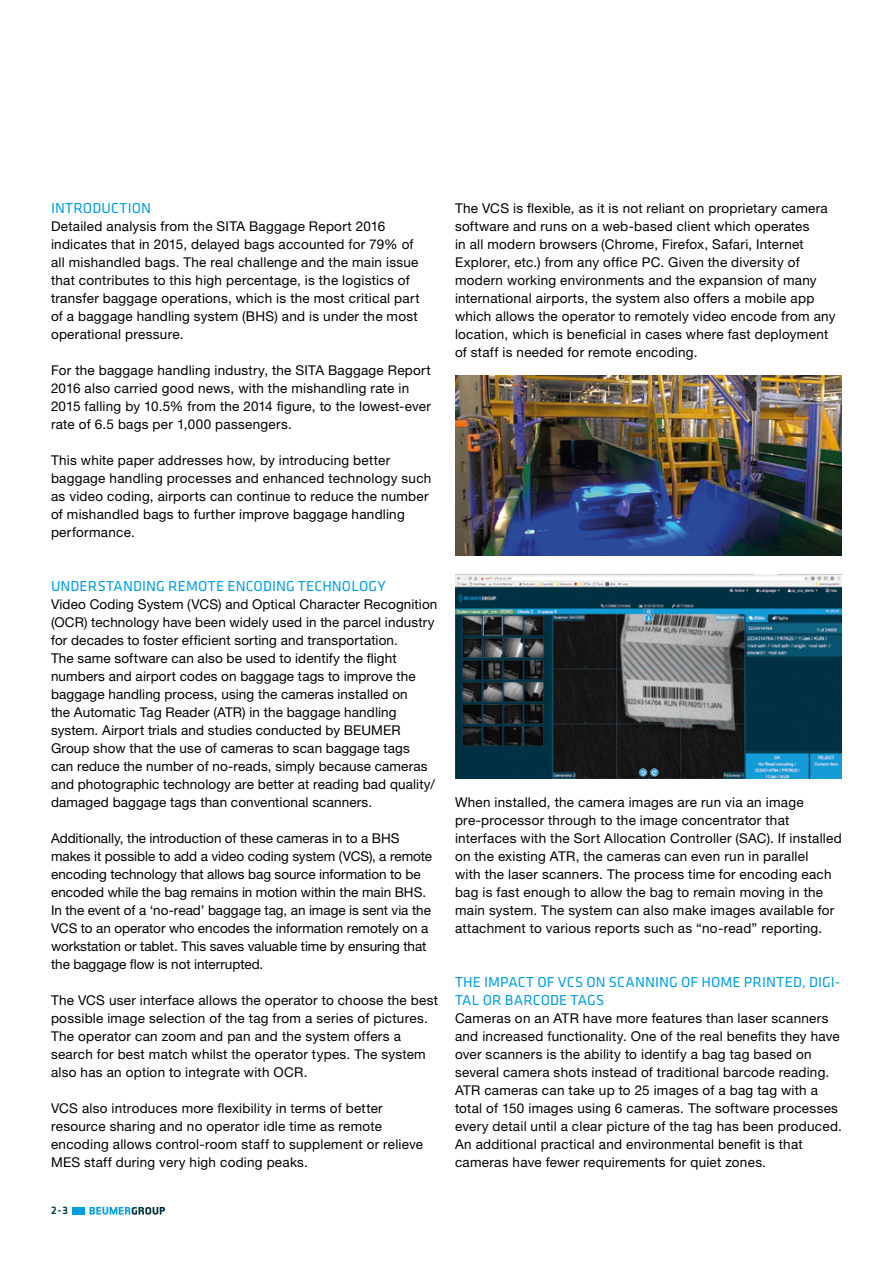
<style>
.page{position:relative;width:893px;height:1263px;background:#fff}
.page>*{position:absolute;margin:0;border:0;box-sizing:border-box;transform-origin:0 0}
.BEU_Subhead_Reg_10pt{font:15px/18px "Klavika";letter-spacing:.005em;color:#009fe3}
._04_Copy{font:13.5px/18px "Helvetica Neue LT Std";letter-spacing:.02em;color:#000}
._04_Copy-2{font:13.5px/18px "Helvetica Neue LT Std";color:#000}
.t1{font:500 11.25px "Klavika";color:#003a47}
</style>
<div class="page">
<img style="left:455px;top:375px;width:387px;height:180px">
<img style="left:455px;top:574px;width:387px;height:204px">
<svg style="left:90px;top:1207px;width:75px;height:7px"></svg>
<div style="left:72px;top:1207px;width:13px;height:7px;background:#009fe3"></div>
<p class="BEU_Subhead_Reg_10pt" style="left:51px;top:199px;width:102px">INTRODUCTION</p>
<p class="_04_Copy" style="left:51px;top:217px;width:370px">Detailed analysis from the SITA Baggage Report 2016 indicates that in 2015, delayed bags accounted for 79% of all mishandled bags. The real challenge and the main issue that contributes to this high percentage, is the logistics of transfer baggage operations, which is the most critical part of a baggage handling system (BHS) and is under the most operational pressure.</p>
<p class="_04_Copy" style="left:51px;top:361px;width:382px">For the baggage handling industry, the SITA Baggage Report 2016 also carried good news, with the mishandling rate in 2015 falling by 10.5% from the 2014 figure, to the lowest-ever rate of 6.5 bags per 1,000 passengers.</p>
<p class="_04_Copy" style="left:51px;top:451px;width:382px">This white paper addresses how, by introducing better baggage handling processes and enhanced technology such as video coding, airports can continue to reduce the number of mishandled bags to further improve baggage handling performance.</p>
<p class="BEU_Subhead_Reg_10pt" style="left:51px;top:577px;width:336px">UNDERSTANDING REMOTE ENCODING TECHNOLOGY</p>
<p class="_04_Copy" style="left:51px;top:595px;width:388px">Video Coding System (VCS) and Optical Character Recognition (OCR) technology have been widely used in the parcel industry for decades to foster efficient sorting and transportation.<br>The same software can also be used to identify the flight numbers and airport codes on baggage tags to improve the baggage handling process, using the cameras installed on<br>the Automatic Tag Reader (ATR) in the baggage handling system. Airport trials and studies conducted by BEUMER Group show that the use of cameras to scan baggage tags<br>can reduce the number of no-reads, simply because cameras and photographic technology are better at reading bad quality/ damaged baggage tags than conventional scanners.</p>
<p class="_04_Copy-2" style="left:51px;top:829px;width:383px">Additionally, the introduction of these cameras in to a BHS makes it possible to add a video coding system (VCS), a remote encoding technology that allows bag source information to be encoded while the bag remains in motion within the main BHS.<br>In the event of a ‘no-read’ baggage tag, an image is sent via the VCS to an operator who encodes the information remotely on a workstation or tablet. This saves valuable time by ensuring that the baggage flow is not interrupted.</p>
<p class="_04_Copy" style="left:51px;top:991px;width:388px">The VCS user interface allows the operator to choose the best possible image selection of the tag from a series of pictures.<br>The operator can zoom and pan and the system offers a search for best match whilst the operator types. The system also has an option to integrate with OCR.</p>
<p class="_04_Copy" style="left:51px;top:1099px;width:374px">VCS also introduces more flexibility in terms of better resource sharing and no operator idle time as remote encoding allows control-room staff to supplement or relieve MES staff during very high coding peaks.</p>
<p class="t1" style="left:51px;top:1203px;width:19px">2-3</p>
<p class="_04_Copy" style="left:455px;top:199px;width:382px">The VCS is flexible, as it is not reliant on proprietary camera software and runs on a web-based client which operates<br>in all modern browsers (Chrome, Firefox, Safari, Internet Explorer, etc.) from any office PC. Given the diversity of modern working environments and the expansion of many international airports, the system also offers a mobile app which allows the operator to remotely video encode from any location, which is beneficial in cases where fast deployment of staff is needed for remote encoding.</p>
<p class="_04_Copy" style="left:455px;top:793px;width:388px">When installed, the camera images are run via an image pre-processor through to the image concentrator that interfaces with the Sort Allocation Controller (SAC). If installed on the existing ATR, the cameras can even run in parallel<br>with the laser scanners. The process time for encoding each bag is fast enough to allow the bag to remain moving in the main system. The system can also make images available for attachment to various reports such as “no-read” reporting.</p>
<p class="BEU_Subhead_Reg_10pt" style="left:455px;top:973px;width:387px">THE IMPACT OF VCS ON SCANNING OF HOME PRINTED, DIGI-<br>TAL OR BARCODE TAGS</p>
<p class="_04_Copy" style="left:455px;top:1009px;width:388px">Cameras on an ATR have more features than laser scanners and increased functionality. One of the real benefits they have over scanners is the ability to identify a bag tag based on several camera shots instead of traditional barcode reading.<br>ATR cameras can take up to 25 images of a bag tag with a total of 150 images using 6 cameras. The software processes every detail until a clear picture of the tag has been produced.<br>An additional practical and environmental benefit is that cameras have fewer requirements for quiet zones.</p>
</div>
